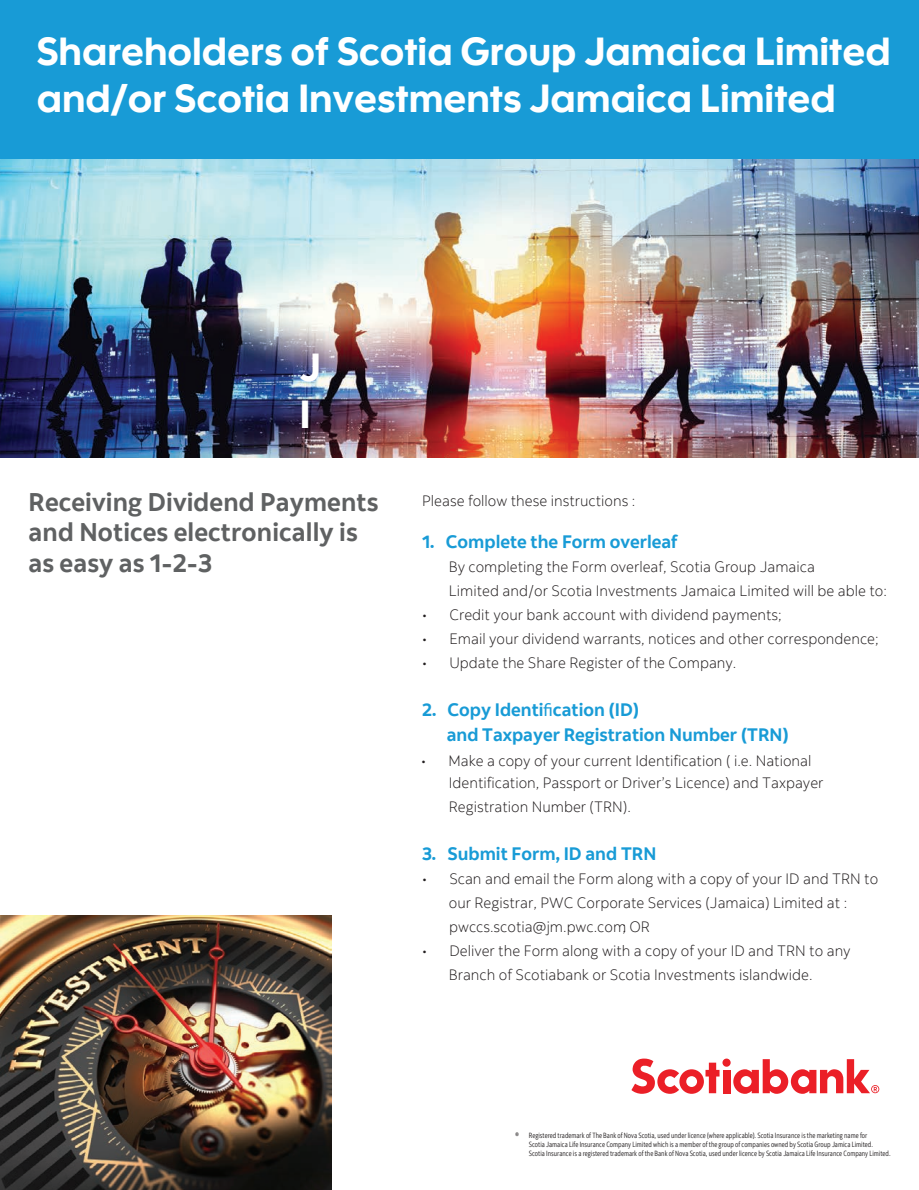
<style>
.page{position:relative;width:919px;height:1190px;background:#fff}
.page>*{position:absolute;margin:0;border:0;box-sizing:border-box;transform-origin:0 0}
.t1{font:39px/46.8px "Scotia Headline";color:#fff}
.t2{font:700 25.5px/30.6px "Scotia";letter-spacing:.005em;color:#5f6162}
.t3{font:700 18px/24.5px "Scotia";color:#189bd6}
.t4{font:300 15px/24px "Scotia";color:#231f20}
.t5{font:7.5px/9px "Scotia Legal";color:#231f20}
.s1{font-family:"Myriad Pro";font-weight:400}
</style>
<div class="page">
<img style="left:0;top:159px;width:918px;height:298px">
<div style="left:0;top:0;width:918px;height:159px;background:#189bd6"></div>
<img style="left:0;top:916px;width:332px;height:274px">
<div style="left:723px;top:1069px;width:7px;height:24px;background:#eb1f27"></div>
<div style="left:722px;top:1058px;width:8px;height:8px;background:#eb1f27;border-radius:50%"></div>
<svg style="left:631px;top:1058px;width:88px;height:35px"></svg>
<svg style="left:733px;top:1059px;width:146px;height:34px"></svg>
<h1 class="t1" style="left:37px;top:29px;width:855px">Shareholders of Scotia Group Jamaica Limited and/or Scotia Investments Jamaica Limited</h1>
<h1 class="t1" style="left:300px;top:345px;width:23px">J<br>I</h1>
<h2 class="t2" style="left:29px;top:486px;width:351px">Receiving Dividend Payments and Notices electronically is as easy as 1-2-3</h2>
<p class="t4" style="left:422px;top:489px;width:215px">Please follow these instructions :</p>
<p class="t3" style="left:422px;top:529px;width:257px">1. Complete the Form overleaf</p>
<p class="t4" style="left:449px;top:555px;width:439px">By completing the Form overleaf, Scotia Group Jamaica<br>Limited and/or Scotia Investments Jamaica Limited will be able to:</p>
<p class="t4" style="left:422px;top:603px;width:361px">• Credit your bank account with dividend payments;</p>
<p class="t4" style="left:422px;top:627px;width:458px">• Email your dividend warrants, notices and other correspondence;</p>
<p class="t4" style="left:422px;top:651px;width:316px">• Update the Share Register of the Company.</p>
<p class="t3" style="left:447px;top:697px;width:343px;text-indent:-25px">2. Copy Identi<span class="s1">fi</span>cation (ID)<br>and Taxpayer Registration Number (TRN)</p>
<p class="t4" style="left:449px;top:749px;width:376px;line-height:22.5px;text-indent:-28px">• Make a copy of your current Identification ( i.e. National<br>Identification, Passport or Driver’s Licence) and Taxpayer</p>
<p class="t4" style="left:449px;top:795px;width:183px">Registration Number (TRN).</p>
<p class="t3" style="left:422px;top:841px;width:236px">3. Submit Form, ID and TRN</p>
<p class="t4" style="left:449px;top:867px;width:431px;text-indent:-27px">• Scan and email the Form along with a copy of your ID and TRN to our Registrar, PWC Corporate Services (Jamaica) Limited at : pwccs.scotia@jm.pwc.com; OR</p>
<p class="t4" style="left:449px;top:939px;width:403px;text-indent:-27px">• Deliver the Form along with a copy of your ID and TRN to any<br>Branch of Scotiabank or Scotia Investments islandwide.</p>
<p class="t5" style="left:515px;top:1130px;width:5px">®</p>
<p class="t5" style="left:529px;top:1130px;width:363px">Registered trademark of The Bank of Nova Scotia, used under licence (where applicable). Scotia Insurance is the marketing name for<br>Scotia Jamaica Life Insurance Company Limited which is a member of the group of companies owned by Scotia Group Jamica Limited.<br>Scotia Insurance is a registered trademark of the Bank of Nova Scotia, used under licence by Scotia Jamaica Life Insurance Company Limited.</p>
</div>
